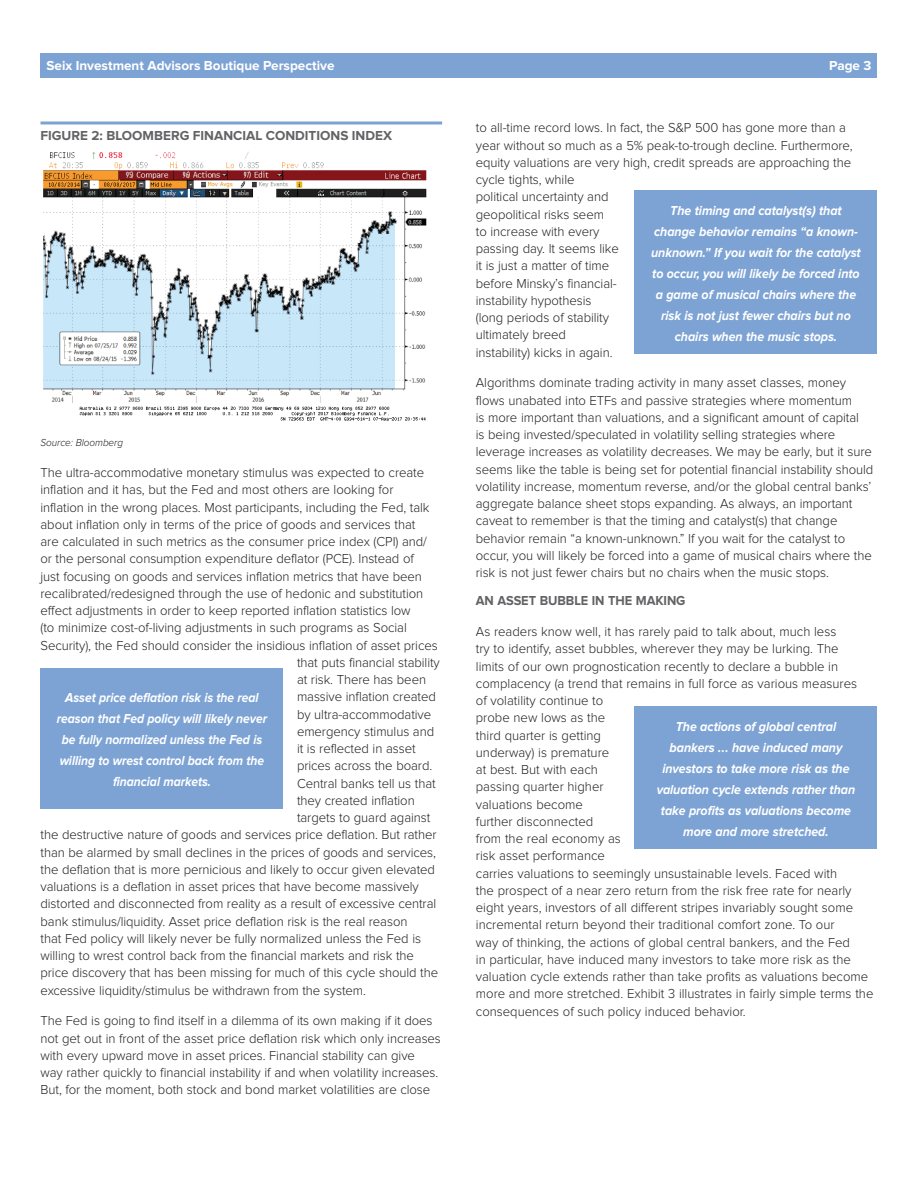
<style>
.page{position:relative;width:918px;height:1188px;background:#fff}
.page>*{position:absolute;margin:0;border:0;box-sizing:border-box;transform-origin:0 0}
.t1{font:300 13.5px/17.2px "Proxima Nova";letter-spacing:-.005em;color:#231f20}
.t2{font:italic 700 13.5px/21px "Proxima Nova";letter-spacing:-.005em;color:#fff;text-align:center;scale:.92 1}
.t3{font:italic 700 13.5px/21px "Proxima Nova";letter-spacing:-.005em;color:#fff;text-align:center;scale:.9 1}
.t4{font:700 13.5px "Proxima Nova";color:#fff}
.t5{font:700 13.5px "Proxima Nova";color:#636366}
.t6{font:700 13.5px "Proxima Nova";color:#636366;scale:.95 1}
.t7{font:italic 300 10.5px "Proxima Nova";letter-spacing:-.005em;color:#231f20;scale:.95 1}
</style>
<div class="page">
<div style="left:40px;top:53px;width:838px;height:24px;background:#7da3d5"></div>
<hr style="left:40px;top:122px;width:402px;height:2px;background:#7da3d5">
<img style="left:43px;top:151px;width:384px;height:271px">
<div style="left:634px;top:190px;width:244px;height:164px;background:#7da3d5"></div>
<div style="left:634px;top:706px;width:244px;height:143px;background:#7da3d5"></div>
<div style="left:40px;top:669px;width:244px;height:140px;background:#7da3d5"></div>
<p class="t4" style="left:47px;top:60px;width:289px">Seix Investment Advisors Boutique Perspective</p>
<p class="t4" style="left:829px;top:60px;width:44px">Page 3</p>
<p class="t5" style="left:40px;top:130px;width:353px">FIGURE 2: BLOOMBERG FINANCIAL CONDITIONS INDEX</p>
<p class="t7" style="left:40px;top:438px;width:88px">Source: Bloomberg</p>
<p class="t1" style="left:40px;top:464px;width:385px">The ultra-accommodative monetary stimulus was expected to create</p>
<p class="t1" style="left:40px;top:482px;width:355px">inflation and it has, but the Fed and most others are looking for</p>
<p class="t1" style="left:40px;top:499px;width:391px">inflation in the wrong places. Most participants, including the Fed, talk</p>
<p class="t1" style="left:40px;top:516px;width:376px">about inflation only in terms of the price of goods and services that</p>
<p class="t1" style="left:40px;top:533px;width:388px">are calculated in such metrics as the consumer price index (CPI) and/</p>
<p class="t1" style="left:40px;top:551px;width:375px">or the personal consumption expenditure deflator (PCE). Instead of</p>
<p class="t1" style="left:40px;top:568px;width:383px">just focusing on goods and services inflation metrics that have been</p>
<p class="t1" style="left:40px;top:585px;width:384px">recalibrated/redesigned through the use of hedonic and substitution</p>
<p class="t1" style="left:40px;top:602px;width:372px">effect adjustments in order to keep reported inflation statistics low</p>
<p class="t1" style="left:40px;top:620px;width:368px">(to minimize cost-of-living adjustments in such programs as Social</p>
<p class="t1" style="left:40px;top:637px;width:399px">Security), the Fed should consider the insidious inflation of asset prices</p>
<p class="t1" style="left:297px;top:654px;width:144px">that puts financial stability</p>
<p class="t1" style="left:297px;top:671px;width:131px">at risk. There has been</p>
<p class="t1" style="left:297px;top:689px;width:140px">massive inflation created</p>
<p class="t1" style="left:297px;top:706px;width:136px">by ultra-accommodative</p>
<p class="t1" style="left:297px;top:723px;width:139px">emergency stimulus and</p>
<p class="t1" style="left:297px;top:741px;width:120px">it is reflected in asset</p>
<p class="t1" style="left:297px;top:758px;width:137px">prices across the board.</p>
<p class="t1" style="left:297px;top:775px;width:140px">Central banks tell us that</p>
<p class="t1" style="left:297px;top:792px;width:119px">they created inflation</p>
<p class="t1" style="left:297px;top:810px;width:135px">targets to guard against</p>
<p class="t1" style="left:40px;top:827px;width:398px">the destructive nature of goods and services price deflation. But rather</p>
<p class="t1" style="left:40px;top:844px;width:397px">than be alarmed by small declines in the prices of goods and services,</p>
<p class="t1" style="left:40px;top:861px;width:396px">the deflation that is more pernicious and likely to occur given elevated</p>
<p class="t1" style="left:40px;top:879px;width:380px">valuations is a deflation in asset prices that have become massively</p>
<p class="t1" style="left:40px;top:896px;width:397px">distorted and disconnected from reality as a result of excessive central</p>
<p class="t1" style="left:40px;top:913px;width:369px">bank stimulus/liquidity. Asset price deflation risk is the real reason</p>
<p class="t1" style="left:40px;top:930px;width:382px">that Fed policy will likely never be fully normalized unless the Fed is</p>
<p class="t1" style="left:40px;top:948px;width:375px">willing to wrest control back from the financial markets and risk the</p>
<p class="t1" style="left:40px;top:965px;width:399px">price discovery that has been missing for much of this cycle should the</p>
<p class="t1" style="left:40px;top:982px;width:327px">excessive liquidity/stimulus be withdrawn from the system.</p>
<p class="t1" style="left:40px;top:1013px;width:402px">The Fed is going to find itself in a dilemma of its own making if it does not get out in front of the asset price deflation risk which only increases with every upward move in asset prices. Financial stability can give<br>way rather quickly to financial instability if and when volatility increases.<br>But, for the moment, both stock and bond market volatilities are close</p>
<p class="t3" style="left:57px;top:688px;width:235px">Asset price deflation risk is the real reason that Fed policy will likely never be fully normalized unless the Fed is willing to wrest control back from the financial markets.</p>
<p class="t1" style="left:476px;top:120px;width:378px">to all-time record lows. In fact, the S&amp;P 500 has gone more than a year without so much as a 5% peak-to-trough decline. Furthermore, equity valuations are very high, credit spreads are approaching the cycle tights, while<br>political uncertainty and<br>geopolitical risks seem<br>to increase with every<br>passing day. It seems like<br>it is just a matter of time<br>before Minsky’s financial-<br>instability hypothesis<br>(long periods of stability<br>ultimately breed<br>instability) kicks in again.</p>
<p class="t1" style="left:476px;top:375px;width:399px">Algorithms dominate trading activity in many asset classes, money flows unabated into ETFs and passive strategies where momentum<br>is more important than valuations, and a significant amount of capital<br>is being invested/speculated in volatility selling strategies where leverage increases as volatility decreases. We may be early, but it sure seems like the table is being set for potential financial instability should volatility increase, momentum reverse, and/or the global central banks’ aggregate balance sheet stops expanding. As always, an important caveat to remember is that the timing and catalyst(s) that change behavior remain “a known-unknown.” If you wait for the catalyst to occur, you will likely be forced into a game of musical chairs where the risk is not just fewer chairs but no chairs when the music stops.</p>
<p class="t6" style="left:476px;top:595px;width:222px">AN ASSET BUBBLE IN THE MAKING</p>
<p class="t1" style="left:476px;top:624px;width:399px">As readers know well, it has rarely paid to talk about, much less<br>try to identify, asset bubbles, wherever they may be lurking. The<br>limits of our own prognostication recently to declare a bubble in complacency (a trend that remains in full force as various measures<br>of volatility continue to<br>probe new lows as the<br>third quarter is getting<br>underway) is premature<br>at best. But with each<br>passing quarter higher<br>valuations become<br>further disconnected<br>from the real economy as<br>risk asset performance<br>carries valuations to seemingly unsustainable levels. Faced with<br>the prospect of a near zero return from the risk free rate for nearly eight years, investors of all different stripes invariably sought some incremental return beyond their traditional comfort zone. To our<br>way of thinking, the actions of global central bankers, and the Fed<br>in particular, have induced many investors to take more risk as the valuation cycle extends rather than take profits as valuations become more and more stretched. Exhibit 3 illustrates in fairly simple terms the consequences of such policy induced behavior.</p>
<p class="t2" style="left:651px;top:200px;width:229px">The timing and catalyst(s) that change behavior remains “a known&shy;unknown.” If you wait for the catalyst to occur, you will likely be forced into a game of musical chairs where the risk is not just fewer chairs but no chairs when the music stops.</p>
<p class="t2" style="left:657px;top:716px;width:217px">The actions of global central bankers ... have induced many investors to take more risk as the valuation cycle extends rather than take profits as valuations become more and more stretched.</p>
</div>
